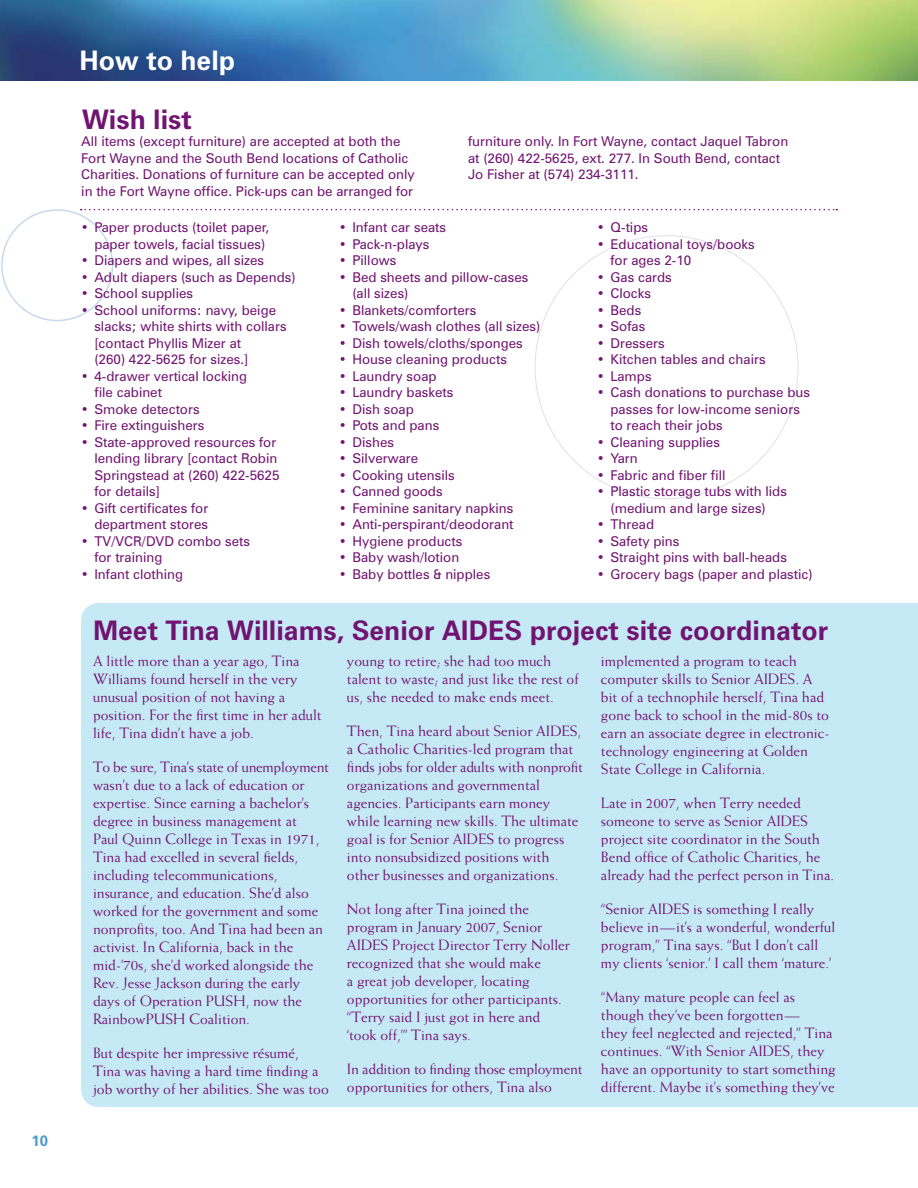
<style>
.page{position:relative;width:918px;height:1188px;background:#fff}
.page>*{position:absolute;margin:0;border:0;box-sizing:border-box;transform-origin:0 0}
.t1{font:700 27px "Zurich BT";color:#711471}
.t2{font:700 27px "Zurich BT";color:#fff}
.t3{font:15px/18px "Weiss";color:#711471}
.t4{font:700 15px "Zurich BT";color:#4c9ace}
.t5{font:13.5px/16.5px "Zurich BT";color:#711471}
</style>
<div class="page">
<div style="left:1px;top:209px;width:112px;height:112px;border:2px solid #c6d9ed;border-radius:50%"></div>
<img style="left:0;top:0;width:918px;height:81px">
<div style="left:81px;top:603px;width:837px;height:504px;background:#c6e9f6"></div>
<svg style="left:81px;top:209px;width:756px;height:1px"></svg>
<p class="t4" style="left:31px;top:1132px;width:18px">10</p>
<h1 class="t2" style="left:80px;top:43px;width:157px">How to help</h1>
<h1 class="t1" style="left:82px;top:103px;width:111px">Wish list</h1>
<p class="t5" style="left:81px;top:133px;width:335px">All items (except furniture) are accepted at both the Fort Wayne and the South Bend locations of Catholic Charities. Donations of furniture can be accepted only in the Fort Wayne office. Pick-ups can be arranged for</p>
<p class="t5" style="left:468px;top:133px;width:322px">furniture only. In Fort Wayne, contact Jaquel Tabron at (260) 422-5625, ext. 277. In South Bend, contact<br>Jo Fisher at (574) 234-3111.</p>
<p class="t5" style="left:81px;top:219px;width:190px;text-align:right">• Paper products (toilet paper, paper towels, facial tissues)</p>
<p class="t5" style="left:81px;top:252px;width:185px">• Diapers and wipes, all sizes</p>
<p class="t5" style="left:81px;top:269px;width:216px">• Adult diapers (such as Depends)</p>
<p class="t5" style="left:81px;top:285px;width:114px">• School supplies</p>
<p class="t5" style="left:94px;top:302px;width:194px;text-indent:-14px">• School uniforms: navy, beige slacks; white shirts with collars [contact Phyllis Mizer at<br>(260) 422-5625 for sizes.]</p>
<p class="t5" style="left:94px;top:368px;width:154px;text-indent:-14px">• 4-drawer vertical locking file cabinet</p>
<p class="t5" style="left:81px;top:401px;width:120px">• Smoke detectors</p>
<p class="t5" style="left:81px;top:417px;width:125px">• Fire extinguishers</p>
<p class="t5" style="left:94px;top:434px;width:187px;text-indent:-14px">• State-approved resources for lending library [contact Robin<br>Springstead at (260) 422-5625 for details]</p>
<p class="t5" style="left:81px;top:500px;width:129px;text-align:right">• Gift certificates for department stores</p>
<p class="t5" style="left:94px;top:533px;width:157px;text-indent:-14px">• TV/VCR/DVD combo sets for training</p>
<p class="t5" style="left:81px;top:566px;width:104px">• Infant clothing</p>
<p class="t5" style="left:597px;top:219px;width:53px">• Q-tips</p>
<p class="t5" style="left:610px;top:236px;width:146px;text-indent:-14px">• Educational toys/books for ages 2-10</p>
<p class="t5" style="left:597px;top:268px;width:76px">• Gas cards</p>
<p class="t5" style="left:597px;top:285px;width:56px">• Clocks</p>
<p class="t5" style="left:597px;top:301px;width:46px">• Beds</p>
<p class="t5" style="left:597px;top:318px;width:50px">• Sofas</p>
<p class="t5" style="left:597px;top:334px;width:69px">• Dressers</p>
<p class="t5" style="left:597px;top:351px;width:170px">• Kitchen tables and chairs</p>
<p class="t5" style="left:597px;top:367px;width:56px">• Lamps</p>
<p class="t5" style="left:610px;top:384px;width:201px;text-indent:-14px">• Cash donations to purchase bus passes for low-income seniors to reach their jobs</p>
<p class="t5" style="left:597px;top:433px;width:125px">• Cleaning supplies</p>
<p class="t5" style="left:597px;top:450px;width:42px">• Yarn</p>
<p class="t5" style="left:597px;top:466px;width:130px">• Fabric and fiber fill</p>
<p class="t5" style="left:597px;top:483px;width:192px;text-align:center">• Plastic storage tubs with lids (medium and large sizes)</p>
<p class="t5" style="left:597px;top:516px;width:59px">• Thread</p>
<p class="t5" style="left:597px;top:532px;width:84px">• Safety pins</p>
<p class="t5" style="left:597px;top:549px;width:192px">• Straight pins with ball-heads</p>
<p class="t5" style="left:597px;top:565px;width:217px">• Grocery bags (paper and plastic)</p>
<p class="t5" style="left:339px;top:219px;width:109px">• Infant car seats</p>
<p class="t5" style="left:339px;top:236px;width:92px">• Pack-n-plays</p>
<p class="t5" style="left:339px;top:252px;width:59px">• Pillows</p>
<p class="t5" style="left:352px;top:269px;width:178px;text-indent:-14px">• Bed sheets and pillow-cases (all sizes)</p>
<p class="t5" style="left:339px;top:302px;width:139px">• Blankets/comforters</p>
<p class="t5" style="left:339px;top:318px;width:203px">• Towels/wash clothes (all sizes)</p>
<p class="t5" style="left:339px;top:335px;width:185px">• Dish towels/cloths/sponges</p>
<p class="t5" style="left:339px;top:351px;width:170px">• House cleaning products</p>
<p class="t5" style="left:339px;top:368px;width:99px">• Laundry soap</p>
<p class="t5" style="left:339px;top:384px;width:116px">• Laundry baskets</p>
<p class="t5" style="left:339px;top:401px;width:76px">• Dish soap</p>
<p class="t5" style="left:339px;top:417px;width:102px">• Pots and pans</p>
<p class="t5" style="left:339px;top:434px;width:57px">• Dishes</p>
<p class="t5" style="left:339px;top:450px;width:81px">• Silverware</p>
<p class="t5" style="left:339px;top:467px;width:117px">• Cooking utensils</p>
<p class="t5" style="left:339px;top:483px;width:105px">• Canned goods</p>
<p class="t5" style="left:339px;top:500px;width:176px">• Feminine sanitary napkins</p>
<p class="t5" style="left:339px;top:516px;width:176px">• Anti-perspirant/deodorant</p>
<p class="t5" style="left:339px;top:533px;width:125px">• Hygiene products</p>
<p class="t5" style="left:339px;top:549px;width:122px">• Baby wash/lotion</p>
<p class="t5" style="left:339px;top:566px;width:153px">• Baby bottles &amp; nipples</p>
<h1 class="t1" style="left:93px;top:614px;width:737px">Meet Tina Williams, Senior AIDES project site coordinator</h1>
<p class="t3" style="left:93px;top:651px;width:230px">A little more than a year ago, Tina Williams found herself in the very unusual position of not having a position. For the first time in her adult life, Tina didn’t have a job.</p>
<p class="t3" style="left:93px;top:758px;width:238px">To be sure, Tina’s state of unemployment wasn’t due to a lack of education or expertise. Since earning a bachelor’s degree in business management at<br>Paul Quinn College in Texas in 1971, Tina had excelled in several fields, including telecommunications, insurance, and education. She’d also worked for the government and some nonprofits, too. And Tina had been an activist. In California, back in the mid-’70s, she’d worked alongside the Rev. Jesse Jackson during the early days of Operation PUSH, now the RainbowPUSH Coalition.</p>
<p class="t3" style="left:93px;top:1044px;width:237px">But despite her impressive résumé,<br>Tina was having a hard time finding a job worthy of her abilities. She was too</p>
<p class="t3" style="left:347px;top:651px;width:233px">young to retire; she had too much talent to waste; and just like the rest of us, she needed to make ends meet.</p>
<p class="t3" style="left:347px;top:722px;width:237px">Then, Tina heard about Senior AIDES, a Catholic Charities-led program that finds jobs for older adults with nonprofit organizations and governmental agencies. Participants earn money while learning new skills. The ultimate goal is for Senior AIDES to progress into nonsubsidized positions with other businesses and organizations.</p>
<p class="t3" style="left:347px;top:900px;width:224px">Not long after Tina joined the program in January 2007, Senior<br>AIDES Project Director Terry Noller recognized that she would make<br>a great job developer, locating opportunities for other participants. “Terry said I just got in here and ‘took off,’” Tina says.</p>
<p class="t3" style="left:347px;top:1060px;width:237px">In addition to finding those employment opportunities for others, Tina also</p>
<p class="t3" style="left:601px;top:651px;width:230px">implemented a program to teach computer skills to Senior AIDES. A bit of a technophile herself, Tina had gone back to school in the mid-80s to earn an associate degree in electronic&shy;technology engineering at Golden State College in California.</p>
<p class="t3" style="left:601px;top:794px;width:235px">Late in 2007, when Terry needed someone to serve as Senior AIDES project site coordinator in the South Bend office of Catholic Charities, he already had the perfect person in Tina.</p>
<p class="t3" style="left:601px;top:900px;width:236px">“Senior AIDES is something I really believe in—it’s a wonderful, wonderful program,” Tina says. “But I don’t call my clients ‘senior.’ I call them ‘mature.’</p>
<p class="t3" style="left:601px;top:988px;width:236px">“Many mature people can feel as though they’ve been forgotten—<br>they feel neglected and rejected,” Tina continues. “With Senior AIDES, they have an opportunity to start something different. Maybe it’s something they’ve</p>
</div>
